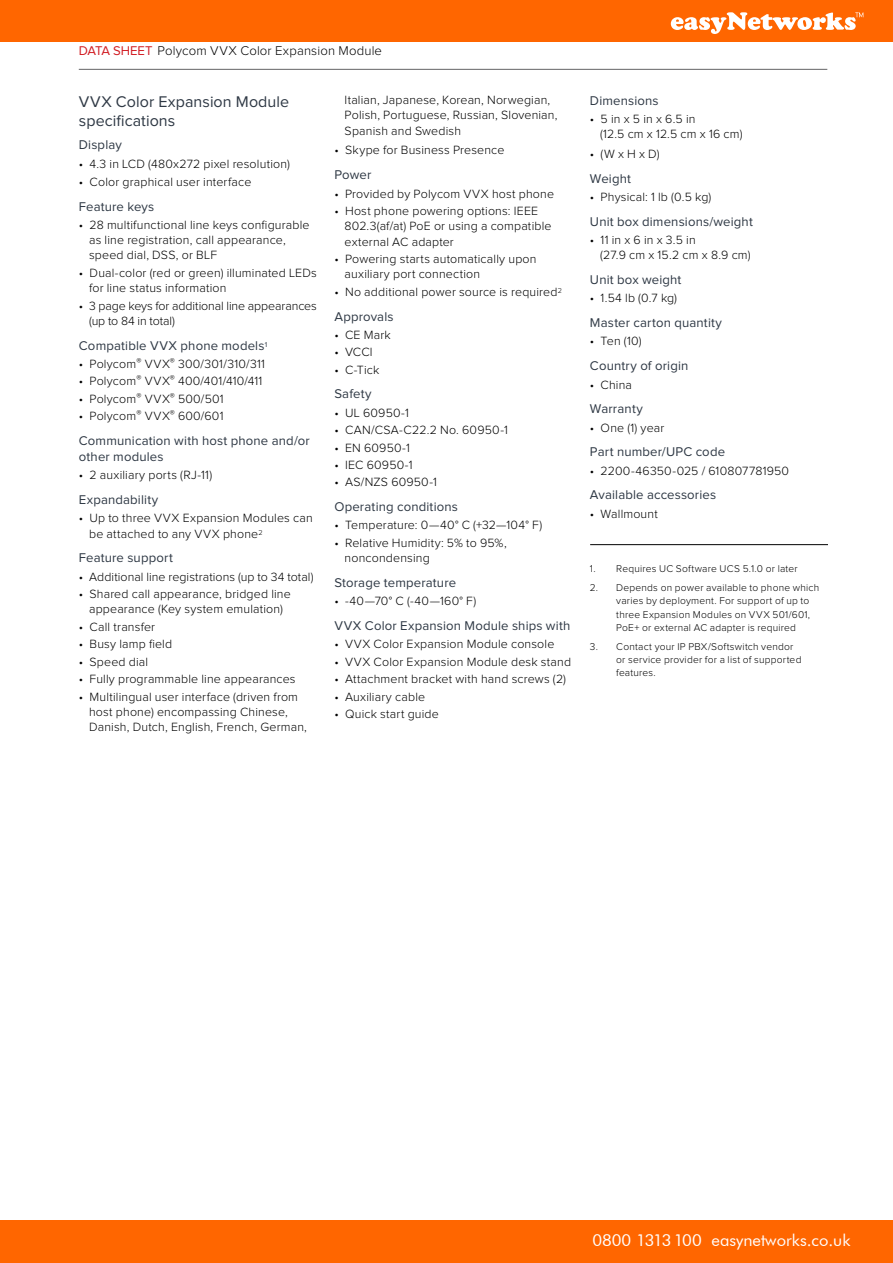
<style>
.page{position:relative;width:893px;height:1263px;background:#fff}
.page>*{position:absolute;margin:0;border:0;box-sizing:border-box;transform-origin:0 0}
.t1{font:16.5px "Futura BT";color:#fff}
.t2{font:16.05px/18.9px "Proxima Nova";letter-spacing:.005em;color:#2e3844}
.t3{font:13.2px/16px "Proxima Nova";letter-spacing:.01em;color:#2e3844}
.t4{font:300 13.2px "Proxima Nova";letter-spacing:.01em;color:#000}
.t5{font:300 12.45px/15.3px "Proxima Nova";letter-spacing:.01em;color:#000}
.t6{font:300 12.45px/15.3px "Proxima Nova";letter-spacing:-.01em;color:#000}
.t7{font:300 10.2px/13.2px "Proxima Nova";letter-spacing:.02em;color:#000}
.s1{font-weight:400;color:#d11c23}
</style>
<div class="page">
<div style="left:0;top:1220px;width:893px;height:43px;background:#f60"></div>
<div style="left:0;top:0;width:893px;height:43px;background:#f60"></div>
<svg style="left:671px;top:12px;width:192px;height:22px"></svg>
<hr style="left:79px;top:69px;width:748px;height:1px;background:#636466">
<hr style="left:590px;top:544px;width:238px;height:1px;background:#000">
<p class="t4" style="left:79px;top:44px;width:305px"><span class="s1">DATA SHEET</span> Polycom VVX Color Expansion Module</p>
<p class="t2" style="left:79px;top:93px;width:212px">VVX Color Expansion Module specifications</p>
<p class="t3" style="left:79px;top:137px;width:44px">Display</p>
<p class="t5" style="left:79px;top:156px;width:212px">• 4.3 in LCD (480x272 pixel resolution)</p>
<p class="t5" style="left:79px;top:174px;width:174px">• Color graphical user interface</p>
<p class="t3" style="left:79px;top:199px;width:77px">Feature keys</p>
<p class="t5" style="left:89px;top:217px;width:222px;text-indent:-10px">• 28 multifunctional line keys configurable as line registration, call appearance, speed dial, DSS, or BLF</p>
<p class="t5" style="left:89px;top:266px;width:229px;text-indent:-10px">• Dual-color (red or green) illuminated LEDs for line status information</p>
<p class="t6" style="left:89px;top:298px;width:229px;text-indent:-10px">• 3 page keys for additional line appearances (up to 84 in total)</p>
<p class="t3" style="left:79px;top:338px;width:190px">Compatible VVX phone models<sup>1</sup></p>
<p class="t5" style="left:79px;top:357px;width:188px">• Polycom<sup>®</sup> VVX<sup>®</sup> 300/301/310/311</p>
<p class="t5" style="left:79px;top:374px;width:185px">• Polycom<sup>®</sup> VVX<sup>®</sup> 400/401/410/411</p>
<p class="t5" style="left:79px;top:391px;width:146px">• Polycom<sup>®</sup> VVX<sup>®</sup> 500/501</p>
<p class="t5" style="left:79px;top:409px;width:146px">• Polycom<sup>®</sup> VVX<sup>®</sup> 600/601</p>
<p class="t3" style="left:79px;top:433px;width:232px">Communication with host phone and/or other modules</p>
<p class="t5" style="left:79px;top:468px;width:135px">• 2 auxiliary ports (RJ-11)</p>
<p class="t3" style="left:79px;top:492px;width:81px">Expandability</p>
<p class="t5" style="left:89px;top:511px;width:225px;text-indent:-10px">• Up to three VVX Expansion Modules can be attached to any VVX phone<sup>2</sup></p>
<p class="t3" style="left:79px;top:551px;width:96px">Feature support</p>
<p class="t5" style="left:79px;top:569px;width:236px">• Additional line registrations (up to 34 total)</p>
<p class="t5" style="left:79px;top:587px;width:213px;text-align:center">• Shared call appearance, bridged line appearance (Key system emulation)</p>
<p class="t5" style="left:79px;top:620px;width:78px">• Call transfer</p>
<p class="t5" style="left:79px;top:637px;width:95px">• Busy lamp field</p>
<p class="t5" style="left:79px;top:654px;width:71px">• Speed dial</p>
<p class="t5" style="left:79px;top:672px;width:218px">• Fully programmable line appearances</p>
<p class="t5" style="left:89px;top:689px;width:219px;text-indent:-10px">• Multilingual user interface (driven from host phone) encompassing Chinese,<br>Danish, Dutch, English, French, German,</p>
<p class="t5" style="left:345px;top:93px;width:214px">Italian, Japanese, Korean, Norwegian,<br>Polish, Portuguese, Russian, Slovenian,<br>Spanish and Swedish</p>
<p class="t5" style="left:334px;top:143px;width:172px">• Skype for Business Presence</p>
<p class="t3" style="left:334px;top:167px;width:38px">Power</p>
<p class="t5" style="left:334px;top:186px;width:221px">• Provided by Polycom VVX host phone</p>
<p class="t5" style="left:345px;top:204px;width:208px;text-indent:-10px">• Host phone powering options: IEEE<br>802.3(af/at) PoE or using a compatible external AC adapter</p>
<p class="t5" style="left:345px;top:252px;width:193px;text-indent:-10px">• Powering starts automatically upon auxiliary port connection</p>
<p class="t5" style="left:334px;top:284px;width:229px">• No additional power source is required<sup>2</sup></p>
<p class="t3" style="left:334px;top:309px;width:61px">Approvals</p>
<p class="t5" style="left:334px;top:327px;width:58px">• CE Mark</p>
<p class="t5" style="left:334px;top:345px;width:40px">• VCCI</p>
<p class="t5" style="left:334px;top:362px;width:47px">• C-Tick</p>
<p class="t3" style="left:334px;top:387px;width:39px">Safety</p>
<p class="t5" style="left:334px;top:405px;width:76px">• UL 60950-1</p>
<p class="t5" style="left:334px;top:423px;width:175px">• CAN/CSA-C22.2 No. 60950-1</p>
<p class="t5" style="left:334px;top:440px;width:77px">• EN 60950-1</p>
<p class="t5" style="left:334px;top:458px;width:80px">• IEC 60950-1</p>
<p class="t5" style="left:334px;top:475px;width:104px">• AS/NZS 60950-1</p>
<p class="t3" style="left:334px;top:499px;width:125px">Operating conditions</p>
<p class="t5" style="left:334px;top:518px;width:209px">• Temperature: 0—40° C (+32—104° F)</p>
<p class="t5" style="left:345px;top:536px;width:164px;text-indent:-10px">• Relative Humidity: 5% to 95%, noncondensing</p>
<p class="t3" style="left:334px;top:575px;width:123px">Storage temperature</p>
<p class="t5" style="left:334px;top:594px;width:143px">• -40—70° C (-40—160° F)</p>
<p class="t3" style="left:334px;top:618px;width:237px">VVX Color Expansion Module ships with</p>
<p class="t5" style="left:334px;top:637px;width:221px">• VVX Color Expansion Module console</p>
<p class="t5" style="left:334px;top:654px;width:238px">• VVX Color Expansion Module desk stand</p>
<p class="t5" style="left:334px;top:672px;width:233px">• Attachment bracket with hand screws (2)</p>
<p class="t5" style="left:334px;top:689px;width:92px">• Auxiliary cable</p>
<p class="t5" style="left:334px;top:707px;width:106px">• Quick start guide</p>
<p class="t3" style="left:590px;top:93px;width:70px">Dimensions</p>
<p class="t5" style="left:600px;top:112px;width:144px;text-indent:-10px">• 5 in x 5 in x 6.5 in<br>(12.5 cm x 12.5 cm x 16 cm)</p>
<p class="t5" style="left:590px;top:147px;width:71px">• (W x H x D)</p>
<p class="t3" style="left:590px;top:171px;width:43px">Weight</p>
<p class="t5" style="left:590px;top:190px;width:123px">• Physical: 1 lb (0.5 kg)</p>
<p class="t3" style="left:590px;top:214px;width:164px">Unit box dimensions/weight</p>
<p class="t5" style="left:600px;top:233px;width:152px;text-indent:-10px">• 11 in x 6 in x 3.5 in<br>(27.9 cm x 15.2 cm x 8.9 cm)</p>
<p class="t3" style="left:590px;top:272px;width:93px">Unit box weight</p>
<p class="t5" style="left:590px;top:291px;width:89px">• 1.54 lb (0.7 kg)</p>
<p class="t3" style="left:590px;top:315px;width:134px">Master carton quantity</p>
<p class="t5" style="left:590px;top:334px;width:53px">• Ten (10)</p>
<p class="t3" style="left:590px;top:358px;width:100px">Country of origin</p>
<p class="t5" style="left:590px;top:377px;width:44px">• China</p>
<p class="t3" style="left:590px;top:401px;width:54px">Warranty</p>
<p class="t5" style="left:590px;top:420px;width:76px">• One (1) year</p>
<p class="t3" style="left:590px;top:444px;width:137px">Part number/UPC code</p>
<p class="t5" style="left:590px;top:463px;width:201px">• 2200-46350-025 / 610807781950</p>
<p class="t3" style="left:590px;top:488px;width:128px">Available accessories</p>
<p class="t5" style="left:590px;top:506px;width:69px">• Wallmount</p>
<p class="t7" style="left:590px;top:563px;width:209px">1. Requires UC Software UCS 5.1.0 or later</p>
<p class="t7" style="left:616px;top:582px;width:205px;text-indent:-26px">2. Depends on power available to phone which varies by deployment. For support of up to three Expansion Modules on VVX 501/601, PoE+ or external AC adapter is required</p>
<p class="t7" style="left:616px;top:640px;width:187px;text-indent:-26px">3. Contact your IP PBX/Softswitch vendor or service provider for a list of supported features.</p>
<h1 class="t1" style="left:592px;top:1230px;width:260px">0800 1313 100 easynetworks.co.uk</h1>
</div>
